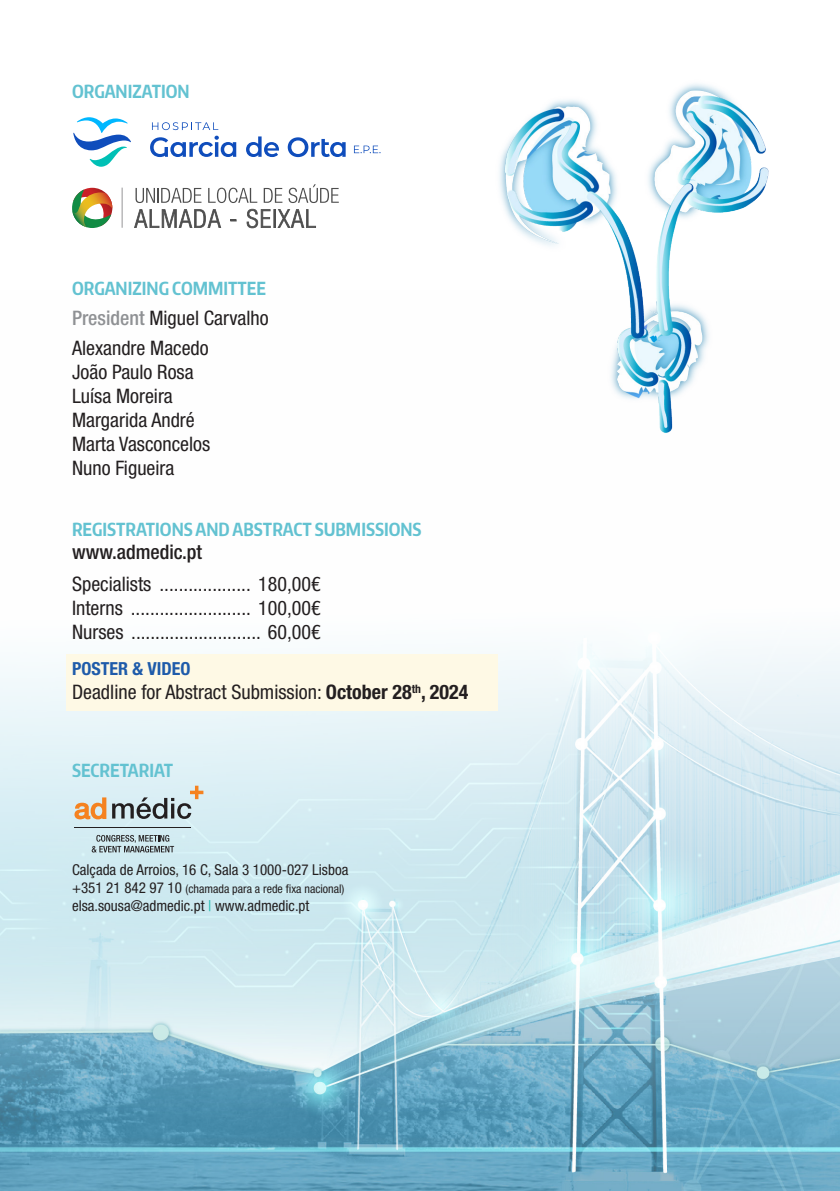
<style>
.page{position:relative;width:840px;height:1191px;background:#fff}
.page>*{position:absolute;margin:0;border:0;box-sizing:border-box;transform-origin:0 0}
.t1{font:condensed 20px "Helvetica Neue LT Std";color:#231f20}
.t2{font:500 condensed 20px "Helvetica Neue LT Std";color:#231f20}
.t3{font:700 18px "Encode Sans Compressed";color:#63c2d1}
.t4{font:700 condensed 18px "Helvetica Neue LT Std";color:#1e5baa}
.t5{font:condensed 15px "Helvetica Neue LT Std";color:#231f20}
.t6{font:condensed 12px "Helvetica Neue LT Std";color:#231f20}
.s1{font-weight:500;color:#8f9194}
.s2{font-weight:700}
.s3{font-size:15px}
.s4{color:#1dbbaf}
</style>
<div class="page">
<img style="left:0;top:643px;width:839px;height:548px">
<img style="left:499px;top:83px;width:270px;height:350px">
<svg style="left:74px;top:797px;width:32px;height:22px"></svg>
<hr style="left:74px;top:827px;width:117px;height:1px;background:#231f20">
<svg style="left:112px;top:785px;width:91px;height:34px;background:#b5c1c4"></svg>
<svg style="left:92px;top:835px;width:82px;height:17px"></svg>
<div style="left:66px;top:654px;width:432px;height:56px;background:#fef9e5"></div>
<svg style="left:152px;top:122px;width:66px;height:8px"></svg>
<svg style="left:150px;top:136px;width:86px;height:21px"></svg>
<svg style="left:246px;top:136px;width:33px;height:21px"></svg>
<svg style="left:287px;top:137px;width:58px;height:20px"></svg>
<svg style="left:354px;top:146px;width:26px;height:7px"></svg>
<svg style="left:73px;top:117px;width:58px;height:50px"></svg>
<svg style="left:135px;top:188px;width:66px;height:15px"></svg>
<svg style="left:208px;top:188px;width:49px;height:15px"></svg>
<svg style="left:263px;top:188px;width:19px;height:15px"></svg>
<svg style="left:288px;top:184px;width:50px;height:19px"></svg>
<svg style="left:134px;top:209px;width:87px;height:19px"></svg>
<svg style="left:230px;top:219px;width:6px;height:2px"></svg>
<svg style="left:246px;top:209px;width:70px;height:19px"></svg>
<hr style="left:122px;top:188px;width:1px;height:40px;background:#515052">
<svg style="left:72px;top:188px;width:40px;height:40px"></svg>
<p class="t3" style="left:72px;top:79px;width:119px">ORGANIZATION</p>
<p class="t3" style="left:72px;top:277px;width:195px">ORGANIZING COMMITTEE</p>
<p class="t1" style="left:72px;top:306px;width:198px"><span class="s1">President</span> Miguel Carvalho</p>
<p class="t1" style="left:72px;top:336px;width:138px">Alexandre Macedo</p>
<p class="t1" style="left:72px;top:360px;width:123px">João Paulo Rosa</p>
<p class="t1" style="left:72px;top:384px;width:102px">Luísa Moreira</p>
<p class="t1" style="left:72px;top:408px;width:124px">Margarida André</p>
<p class="t1" style="left:72px;top:432px;width:140px">Marta Vasconcelos</p>
<p class="t1" style="left:72px;top:456px;width:104px">Nuno Figueira</p>
<p class="t3" style="left:72px;top:517px;width:351px">REGISTRATIONS AND ABSTRACT SUBMISSIONS</p>
<p class="t2" style="left:72px;top:540px;width:131px">www.admedic.pt</p>
<p class="t1" style="left:72px;top:572px;width:250px">Specialists ................... 180,00€</p>
<p class="t1" style="left:72px;top:596px;width:250px">Interns ......................... 100,00€</p>
<p class="t1" style="left:72px;top:620px;width:250px">Nurses ........................... 60,00€</p>
<p class="t4" style="left:72px;top:658px;width:120px">POSTER &amp; VIDEO</p>
<p class="t1" style="left:72px;top:680px;width:397px">Deadline for Abstract Submission: <span class="s2">October 28</span><sup>th</sup><span class="s2">, 2024</span></p>
<p class="t3" style="left:72px;top:758px;width:103px">SECRETARIAT</p>
<p class="t5" style="left:72px;top:861px;width:277px">Calçada de Arroios, 16 C, Sala 3 1000-027 Lisboa</p>
<p class="t6" style="left:72px;top:882px;width:274px"><span class="s3">+351 21 842 97 10</span> (chamada para a rede fixa nacional)</p>
<p class="t5" style="left:72px;top:897px;width:239px">elsa.sousa@admedic.pt <span class="s4">|</span> www.admedic.pt</p>
</div>
